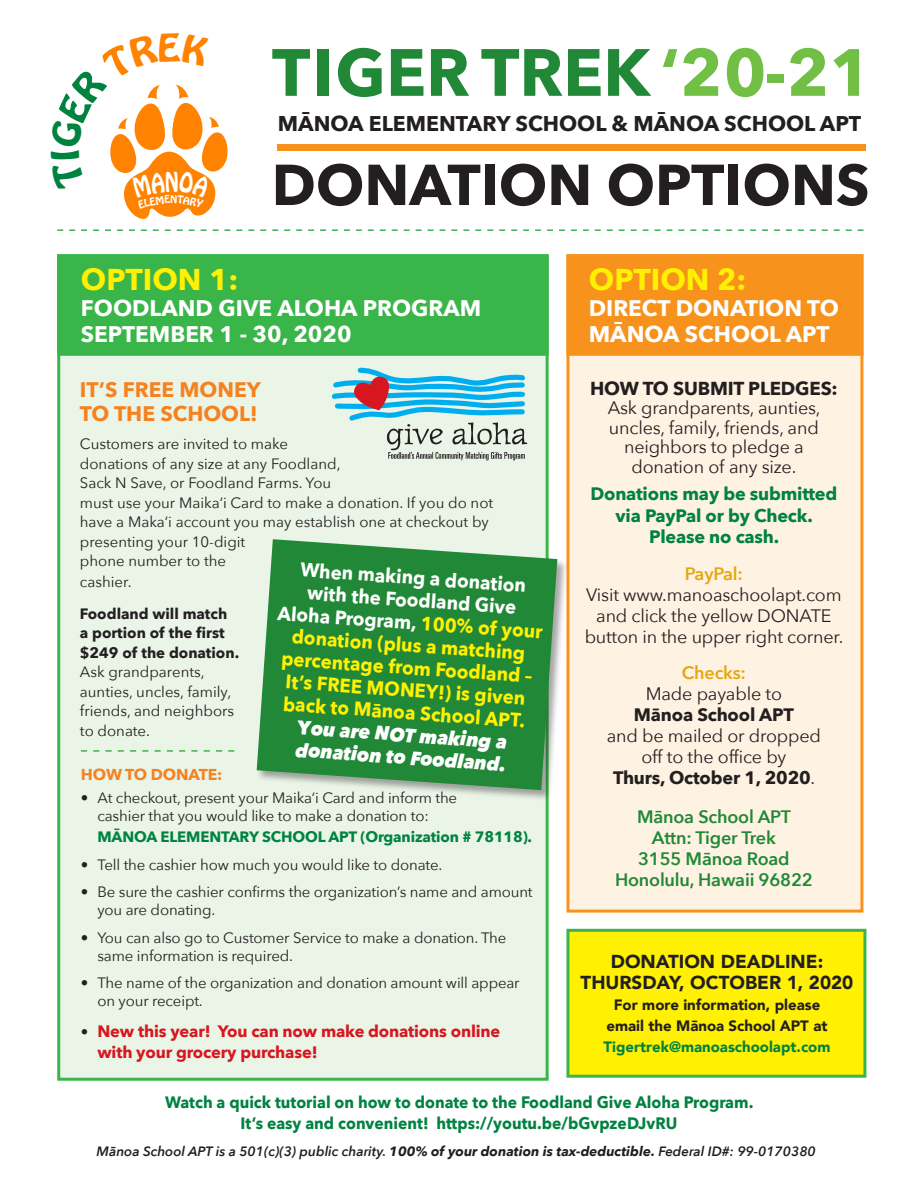
<style>
.page{position:relative;width:918px;height:1188px;background:#fff}
.page>*{position:absolute;margin:0;border:0;box-sizing:border-box;transform-origin:0 0}
.t1{font:700 66px "Avenir Next";color:#208836}
.t2{font:700 57px "Avenir Next";color:#231f20}
.t3{font:700 30px "Avenir Next";color:#fff101}
.t4{font:700 22.5px "Avenir Next";color:#fff}
.t5{font:700 21.3px "Avenir Next";color:#231f20}
.t6{font:700 21px "Avenir Next";color:#f58220}
.t7{font:700 19.5px/22.5px "Avenir Next";color:#fff101;text-align:center;scale:.95 1}
.t8{font:900 18.75px "Avenir";color:#231f20}
.t9{font:700 18.75px "Avenir Next";letter-spacing:-.01em;color:#231f20}
.t10{font:18px/19.5px "Avenir Next";letter-spacing:-.01em;color:#231f20;text-align:center}
.t11{font:600 18px "Avenir Next";letter-spacing:-.01em;color:#208836}
.t12{font:700 18px "Avenir Next";letter-spacing:-.01em;color:#008240}
.t13{font:700 18px "Avenir Next";letter-spacing:-.01em;color:#231f20}
.t14{font:600 18px "Avenir Next";letter-spacing:-.01em;color:#e5a710}
.t15{font:700 16.5px "Avenir Next";color:#008240;scale:.95 1}
.t16{font:700 16.5px/21px "Avenir Next";letter-spacing:-.01em;color:#d7171f}
.t17{font:700 15.75px "Avenir Next";letter-spacing:-.01em;color:#f58220}
.t18{font:15px/18px "Avenir Next";letter-spacing:-.01em;color:#231f20}
.t19{font:700 15px "Avenir Next";color:#231f20}
.t20{font:900 15px "Avenir";color:#231f20}
.t21{font:700 15px "Avenir Next";letter-spacing:-.01em;color:#008240}
.t22{font:900 15px "Avenir";color:#008240}
.t23{font:italic 600 13.5px "Avenir Next";color:#231f20}
.s1{color:#71bf44}
.s2{color:#fff}
.s3{font-weight:800;color:#fff}
.s4{font-weight:800;font-style:italic;color:#fff}
.s5{font-weight:400;font-size:15px;color:#231f20}
.s6{font-weight:400}
.s7{font-weight:700}
</style>
<div class="page">
<div style="left:57px;top:254px;width:492px;height:827px;background:#eaf5e8;border:3px solid #3ab54a"></div>
<div style="left:566px;top:254px;width:297px;height:659px;background:#fef2e3;border:3px solid #f7931d"></div>
<div style="left:57px;top:254px;width:492px;height:102px;background:#3ab54a;border:3px solid #3ab54a"></div>
<div style="left:566px;top:254px;width:297px;height:102px;background:#f7931d;border:3px solid #f7931d"></div>
<svg style="left:81px;top:750px;width:153px;height:2px"></svg>
<div style="left:256px;top:538px;width:313px;height:263px;background:#231f20;opacity:.4"></div>
<svg style="left:257px;top:539px;width:300px;height:251px;background:#369349"></svg>
<svg style="left:331px;top:367px;width:194px;height:54px"></svg>
<img style="left:386px;top:422px;width:142px;height:39px">
<div style="left:566px;top:929px;width:300px;height:149px;background:#fff101;border:3px solid #3ab54a"></div>
<svg style="left:57px;top:84px;width:807px;height:147px"></svg>
<p class="t1" style="left:272px;top:16px;width:601px">TIGER TREK <span class="s1">‘20-21</span></p>
<p class="t5" style="left:278px;top:105px;width:585px">MĀNOA ELEMENTARY SCHOOL &amp; MĀNOA SCHOOL APT</p>
<p class="t2" style="left:272px;top:136px;width:599px">DONATION OPTIONS</p>
<p class="t3" style="left:81px;top:254px;width:159px">OPTION 1:</p>
<p class="t4" style="left:81px;top:289px;width:402px">FOODLAND GIVE ALOHA PROGRAM</p>
<p class="t4" style="left:81px;top:314px;width:272px">SEPTEMBER 1 - 30, 2020</p>
<p class="t6" style="left:80px;top:372px;width:182px">IT’S FREE MONEY</p>
<p class="t6" style="left:80px;top:396px;width:179px">TO THE SCHOOL!</p>
<p class="t18" style="left:80px;top:434px;width:210px">Customers are invited to make</p>
<p class="t18" style="left:80px;top:454px;width:262px">donations of any size at any Foodland,</p>
<p class="t18" style="left:80px;top:473px;width:253px">Sack N Save, or Foodland Farms. You</p>
<p class="t18" style="left:80px;top:492px;width:415px;line-height:19.5px">must use your Maika‘i Card to make a donation. If you do not have a Maka‘i account you may establish one at checkout by presenting your 10-digit</p>
<p class="t18" style="left:80px;top:550px;width:148px;line-height:21px">phone number to the cashier.</p>
<p class="t19" style="left:80px;top:600px;width:149px">Foodland will match</p>
<p class="t19" style="left:80px;top:620px;width:146px">a portion of the first</p>
<p class="t19" style="left:80px;top:639px;width:161px">$249 of the donation.</p>
<p class="t18" style="left:80px;top:662px;width:126px">Ask grandparents,</p>
<p class="t18" style="left:80px;top:682px;width:153px">aunties, uncles, family,</p>
<p class="t18" style="left:80px;top:701px;width:156px">friends, and neighbors</p>
<p class="t18" style="left:80px;top:721px;width:72px">to donate.</p>
<p class="t7" style="left:282px;top:557px;width:281px;rotate:4deg"><span class="s2">When making a donation with the Foodland Give<br>Aloha Program,</span> 100% of your donation (plus a matching percentage from Foodland –</p>
<p class="t7" style="left:286px;top:670px;width:257px;rotate:4deg">It’s FREE MONEY!) is given back to Mānoa School APT.<br><span class="s3">Y</span><span class="s4">ou are NOT making a donation to Foodland.</span></p>
<p class="t17" style="left:81px;top:761px;width:143px">HOW TO DONATE:</p>
<p class="t18" style="left:97px;top:788px;width:361px;text-indent:-16px">• At checkout, present your Maika‘i Card and inform the cashier that you would like to make a donation to:</p>
<p class="t21" style="left:97px;top:824px;width:436px">MĀNOA ELEMENTARY SCHOOL APT (Organization # 78118).</p>
<p class="t18" style="left:81px;top:855px;width:363px">• Tell the cashier how much you would like to donate.</p>
<p class="t18" style="left:97px;top:882px;width:437px;text-indent:-16px">• Be sure the cashier confirms the organization’s name and amount you are donating.</p>
<p class="t18" style="left:97px;top:928px;width:410px;text-indent:-16px">• You can also go to Customer Service to make a donation. The same information is required.</p>
<p class="t18" style="left:97px;top:973px;width:424px;text-indent:-16px">• The name of the organization and donation amount will appear on your receipt.</p>
<p class="t16" style="left:97px;top:1020px;width:404px;text-indent:-16px"><span class="s5">•</span> New this year! You can now make donations online with your grocery purchase!</p>
<p class="t3" style="left:589px;top:254px;width:159px">OPTION 2:</p>
<p class="t4" style="left:589px;top:289px;width:251px">DIRECT DONATION TO</p>
<p class="t4" style="left:589px;top:314px;width:242px">MĀNOA SCHOOL APT</p>
<p class="t9" style="left:590px;top:372px;width:249px">HOW TO SUBMIT PLEDGES:</p>
<p class="t10" style="left:608px;top:398px;width:214px">Ask grandparents, aunties, uncles, family, friends, and neighbors to pledge a donation of any size.</p>
<p class="t12" style="left:590px;top:478px;width:248px">Donations may be submitted</p>
<p class="t12" style="left:616px;top:500px;width:199px">via PayPal or by Check.</p>
<p class="t12" style="left:649px;top:521px;width:132px">Please no cash.</p>
<p class="t14" style="left:685px;top:558px;width:60px">PayPal:</p>
<p class="t10" style="left:586px;top:584px;width:257px">Visit www.manoaschoolapt.com</p>
<p class="t10" style="left:585px;top:605px;width:260px;line-height:21px">and click the yellow DONATE button in the upper right corner.</p>
<p class="t14" style="left:682px;top:657px;width:66px">Checks:</p>
<p class="t10" style="left:646px;top:683px;width:138px">Made payable to</p>
<p class="t13" style="left:634px;top:699px;width:161px">Mānoa School APT</p>
<p class="t10" style="left:607px;top:725px;width:216px">and be mailed or dropped</p>
<p class="t10" style="left:641px;top:746px;width:147px">off to the office by</p>
<p class="t13" style="left:613px;top:762px;width:204px">Thurs, October 1, 2020<span class="s6">.</span></p>
<p class="t11" style="left:637px;top:801px;width:156px">Mānoa School APT</p>
<p class="t11" style="left:652px;top:822px;width:126px">Attn: Tiger Trek</p>
<p class="t11" style="left:638px;top:843px;width:153px">3155 Mānoa Road</p>
<p class="t11" style="left:615px;top:864px;width:199px">Honolulu, Hawaii 96822</p>
<p class="t8" style="left:611px;top:946px;width:214px">DONATION DEADLINE:</p>
<p class="t8" style="left:581px;top:967px;width:274px">THURSDAY, OCTOBER 1, 2020</p>
<p class="t20" style="left:614px;top:992px;width:208px">For more information, please</p>
<p class="t20" style="left:606px;top:1013px;width:223px">email the Mānoa School APT at</p>
<p class="t22" style="left:604px;top:1034px;width:228px">Tigertrek@manoaschoolapt.com</p>
<p class="t15" style="left:165px;top:1088px;width:621px">Watch a quick tutorial on how to donate to the Foodland Give Aloha Program.</p>
<p class="t15" style="left:241px;top:1109px;width:461px">It’s easy and convenient! https://youtu.be/bGvpzeDJvRU</p>
<p class="t23" style="left:97px;top:1140px;width:721px">Mānoa School APT is a 501(c)(3) public charity. <span class="s7">100% of your donation is tax-deductible.</span> Federal ID#: 99-0170380</p>
</div>
